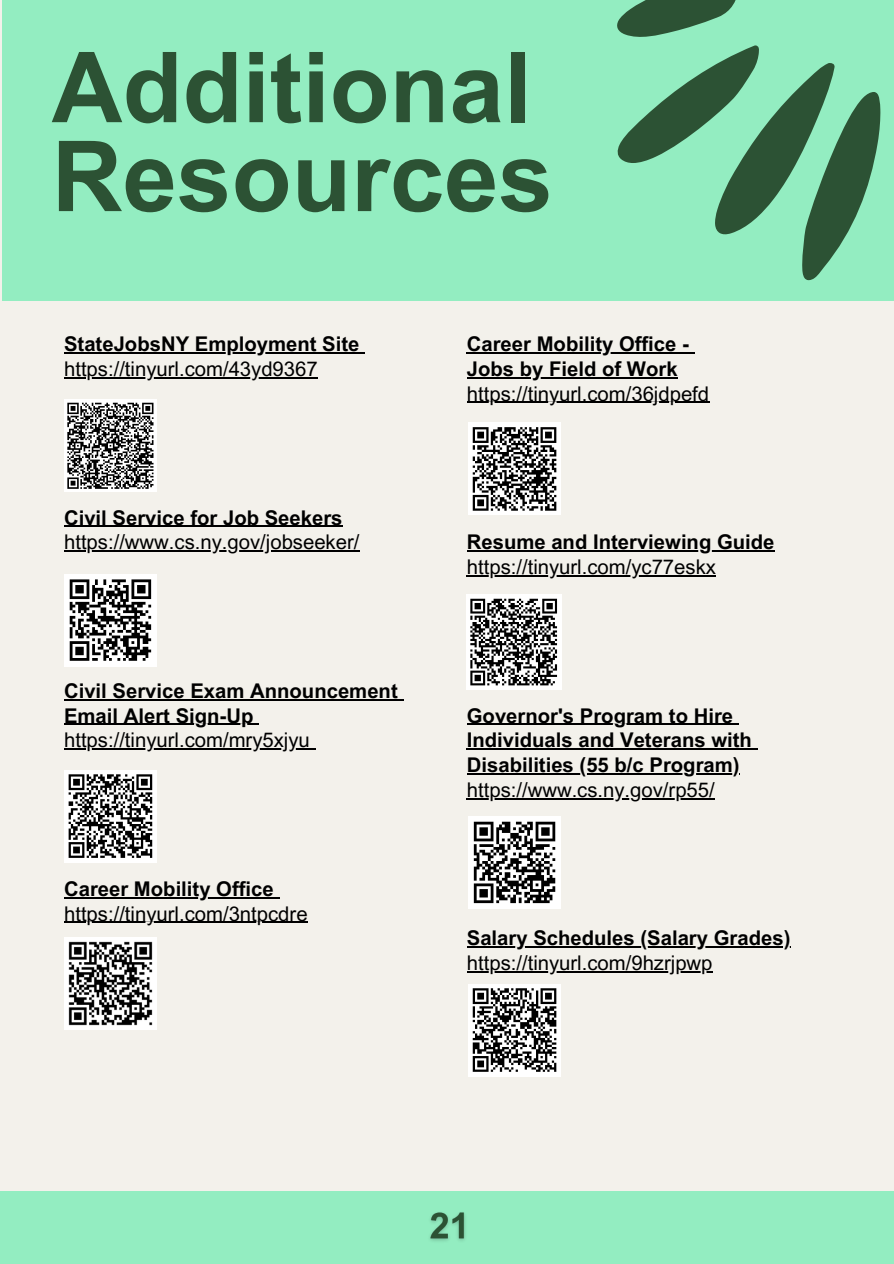
<style>
.page{position:relative;width:894px;height:1264px;background:#fff}
.page>*{position:absolute;margin:0;border:0;box-sizing:border-box;transform-origin:0 0}
.t1{font:700 97.95px/88.8px "Arial MT Pro";color:#2c5234}
.t2{font:700 20.25px "Arial MT Pro";color:#000}
.t3{font:20.25px "Arial MT Pro";color:#000}
</style>
<div class="page">
<div style="left:0;top:0;width:893px;height:1263px;background:#f3f1eb"></div>
<div style="left:2px;top:0;width:891px;height:300px;background:#93edc1"></div>
<div style="left:0;top:1191px;width:893px;height:72px;background:#93edc1"></div>
<hr style="left:466px;top:352px;width:222px;height:1px;background:#000">
<hr style="left:466px;top:377px;width:211px;height:1px;background:#000">
<hr style="left:466px;top:402px;width:243px;height:1px;background:#000">
<hr style="left:466px;top:550px;width:308px;height:1px;background:#000">
<hr style="left:466px;top:575px;width:249px;height:1px;background:#000">
<hr style="left:466px;top:723px;width:267px;height:2px;background:#000">
<hr style="left:466px;top:748px;width:285px;height:1px;background:#000">
<hr style="left:466px;top:773px;width:273px;height:1px;background:#000">
<hr style="left:466px;top:798px;width:248px;height:1px;background:#000">
<hr style="left:466px;top:946px;width:324px;height:1px;background:#000">
<hr style="left:466px;top:971px;width:246px;height:1px;background:#000">
<hr style="left:64px;top:352px;width:295px;height:1px;background:#000">
<hr style="left:64px;top:377px;width:254px;height:1px;background:#000">
<hr style="left:64px;top:525px;width:278px;height:2px;background:#000">
<hr style="left:64px;top:550px;width:295px;height:1px;background:#000">
<hr style="left:64px;top:699px;width:333px;height:1px;background:#000">
<hr style="left:64px;top:723px;width:189px;height:2px;background:#000">
<svg style="left:253px;top:723px;width:6px;height:2px"></svg>
<hr style="left:64px;top:748px;width:246px;height:1px;background:#000">
<hr style="left:64px;top:897px;width:210px;height:1px;background:#000">
<hr style="left:64px;top:921px;width:243px;height:2px;background:#000">
<div style="left:468px;top:422px;width:92px;height:93px;background:#fff"></div>
<svg style="left:472px;top:427px;width:85px;height:84px"></svg>
<div style="left:64px;top:769px;width:93px;height:93px;background:#fff"></div>
<svg style="left:68px;top:774px;width:85px;height:84px"></svg>
<div style="left:64px;top:574px;width:93px;height:92px;background:#fff"></div>
<svg style="left:69px;top:579px;width:83px;height:82px"></svg>
<div style="left:468px;top:816px;width:92px;height:92px;background:#fff"></div>
<svg style="left:473px;top:821px;width:83px;height:83px"></svg>
<div style="left:468px;top:983px;width:92px;height:93px;background:#fff"></div>
<svg style="left:472px;top:988px;width:85px;height:84px"></svg>
<svg style="left:617px;top:0;width:263px;height:280px"></svg>
<img style="left:64px;top:937px;width:92px;height:92px">
<img style="left:430px;top:1212px;width:36px;height:29px">
<div style="left:64px;top:399px;width:93px;height:93px;background:#fff"></div>
<svg style="left:67px;top:402px;width:87px;height:87px"></svg>
<div style="left:466px;top:594px;width:95px;height:95px;background:#fff"></div>
<svg style="left:470px;top:598px;width:88px;height:88px"></svg>
<p class="t1" style="left:52px;top:56px;width:502px">Additional<br>Resources</p>
<p class="t2" style="left:64px;top:336px;width:297px">StateJobsNY Employment Site</p>
<p class="t3" style="left:64px;top:361px;width:255px">https://tinyurl.com/43yd9367</p>
<p class="t2" style="left:64px;top:510px;width:280px">Civil Service for Job Seekers</p>
<p class="t3" style="left:64px;top:534px;width:297px">https://www.cs.ny.gov/jobseeker/</p>
<p class="t2" style="left:64px;top:683px;width:335px">Civil Service Exam Announcement</p>
<p class="t2" style="left:64px;top:708px;width:191px">Email Alert Sign-Up</p>
<p class="t3" style="left:64px;top:732px;width:247px">https://tinyurl.com/mry5xjyu</p>
<p class="t2" style="left:64px;top:881px;width:211px">Career Mobility Office</p>
<p class="t3" style="left:64px;top:906px;width:245px">https://tinyurl.com/3ntpcdre</p>
<h1 class="t2" style="left:466px;top:336px;width:223px">Career Mobility Office -</h1>
<p class="t2" style="left:466px;top:361px;width:212px">Jobs by Field of Work</p>
<p class="t3" style="left:466px;top:386px;width:244px">https://tinyurl.com/36jdpefd</p>
<p class="t2" style="left:466px;top:534px;width:309px">Resume and Interviewing Guide</p>
<p class="t3" style="left:466px;top:559px;width:250px">https://tinyurl.com/yc77eskx</p>
<p class="t2" style="left:466px;top:708px;width:268px">Governor's Program to Hire</p>
<p class="t2" style="left:466px;top:732px;width:286px">Individuals and Veterans with</p>
<p class="t2" style="left:466px;top:757px;width:274px">Disabilities (55 b/c Program)</p>
<p class="t3" style="left:466px;top:782px;width:249px">https://www.cs.ny.gov/rp55/</p>
<p class="t2" style="left:466px;top:930px;width:325px">Salary Schedules (Salary Grades)</p>
<p class="t3" style="left:466px;top:955px;width:247px">https://tinyurl.com/9hzrjpwp</p>
</div>
